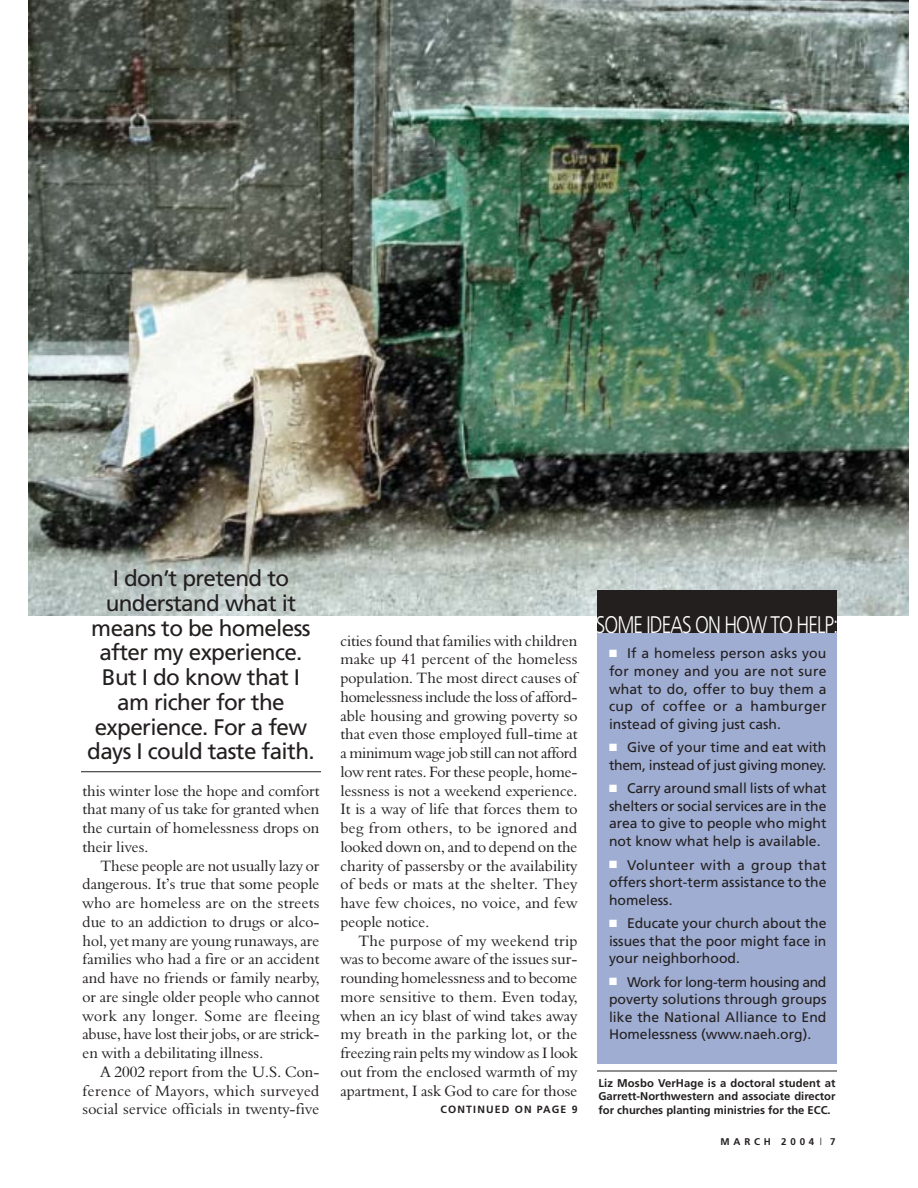
<style>
.page{position:relative;width:918px;height:1188px;background:#fff}
.page>*{position:absolute;margin:0;border:0;box-sizing:border-box;transform-origin:0 0}
.t1{font:300 24px "Frutiger";letter-spacing:-.05em;color:#fff;scale:.8 1}
.t2{font:22.5px/24.8px "Frutiger";letter-spacing:-.03em;color:#231f1f;text-align:center}
.t3{font:15.45px/18.8px "Aldine 401 BT Roman A";color:#231f1f;text-align:justify}
.t4{font:13.95px/17.5px "Frutiger";color:#231f1f;text-align:justify}
.t5{font:700 11.25px/13.5px "Frutiger";color:#231f1f;text-align:justify}
.t6{font:700 10.5px "Frutiger";letter-spacing:.11em;color:#231f1f}
.t7{font:700 9.75px "Frutiger";letter-spacing:.39em;color:#231f1f}
.s1{color:#fff}
.s2{font-weight:300}
</style>
<div class="page">
<hr style="left:597px;top:1071px;width:240px;height:1px;background:#231f1f">
<img style="left:28px;top:0;width:881px;height:616px">
<div style="left:597px;top:599px;width:240px;height:465px;background:#9fadd2"></div>
<div style="left:597px;top:590px;width:240px;height:43px;background:#231f1f"></div>
<hr style="left:81px;top:771px;width:240px;height:1px;background:#231f1f">
<h2 class="t2" style="left:87px;top:568px;width:229px">I don’t pretend to understand what it means to be homeless after my experience.<br>But I do know that I am richer for the experience. For a few days I could taste faith.</h2>
<p class="t3" style="left:82px;top:782px;width:239px">this winter lose the hope and comfort that many of us take for granted when the curtain of homelessness drops on their lives.</p>
<p class="t3" style="left:82px;top:857px;width:239px;text-indent:18px">These people are not usually lazy or dangerous. It’s true that some people who are homeless are on the streets due to an addiction to drugs or alco&shy;hol, yet many are young runaways, are families who had a fire or an accident and have no friends or family nearby, or are single older people who cannot work any longer. Some are fleeing abuse, have lost their jobs, or are strick&shy;en with a debilitating illness.</p>
<p class="t3" style="left:82px;top:1064px;width:238px;text-indent:18px">A 2002 report from the U.S. Con&shy;ference of Mayors, which surveyed social service officials in twenty-five</p>
<p class="t3" style="left:340px;top:633px;width:239px">cities found that families with children make up 41 percent of the homeless population. The most direct causes of homelessness include the loss of afford&shy;able housing and growing poverty so that even those employed full-time at a minimum wage job still can not afford low rent rates. For these people, home&shy;lessness is not a weekend experience.<br>It is a way of life that forces them to beg from others, to be ignored and looked down on, and to depend on the charity of passersby or the availability of beds or mats at the shelter. They have few choices, no voice, and few people notice.</p>
<p class="t3" style="left:340px;top:933px;width:239px;text-indent:18px">The purpose of my weekend trip was to become aware of the issues sur&shy;rounding homelessness and to become more sensitive to them. Even today, when an icy blast of wind takes away my breath in the parking lot, or the freezing rain pelts my window as I look out from the enclosed warmth of my apartment, I ask God to care for those</p>
<p class="t6" style="left:441px;top:1106px;width:138px">CONTINUED ON PAGE 9</p>
<h1 class="t1" style="left:596px;top:615px;width:305px">SOME IDEAS ON HOW TO HELP:</h1>
<p class="t4" style="left:609px;top:646px;width:219px"><span class="s1">■</span> If a homeless person asks you for money and you are not sure what to do, offer to buy them a cup of coffee or a hamburger instead of giving just cash.</p>
<p class="t4" style="left:609px;top:740px;width:219px"><span class="s1">■</span> Give of your time and eat with them, instead of just giving money.</p>
<p class="t4" style="left:609px;top:781px;width:219px"><span class="s1">■</span> Carry around small lists of what shelters or social services are in the area to give to people who might not know what help is available.</p>
<p class="t4" style="left:609px;top:857px;width:219px"><span class="s1">■</span> Volunteer with a group that offers short-term assistance to the homeless.</p>
<p class="t4" style="left:609px;top:916px;width:219px"><span class="s1">■</span> Educate your church about the issues that the poor might face in your neighborhood.</p>
<p class="t4" style="left:609px;top:974px;width:219px"><span class="s1">■</span> Work for long-term housing and poverty solutions through groups like the National Alliance to End Homelessness (www.naeh.org).</p>
<p class="t5" style="left:598px;top:1077px;width:238px">Liz Mosbo VerHage is a doctoral student at Garrett-Northwestern and associate director for churches planting ministries for the ECC.</p>
<p class="t7" style="left:721px;top:1138px;width:116px">MARCH 2004 <span class="s2">|</span> 7</p>
</div>
